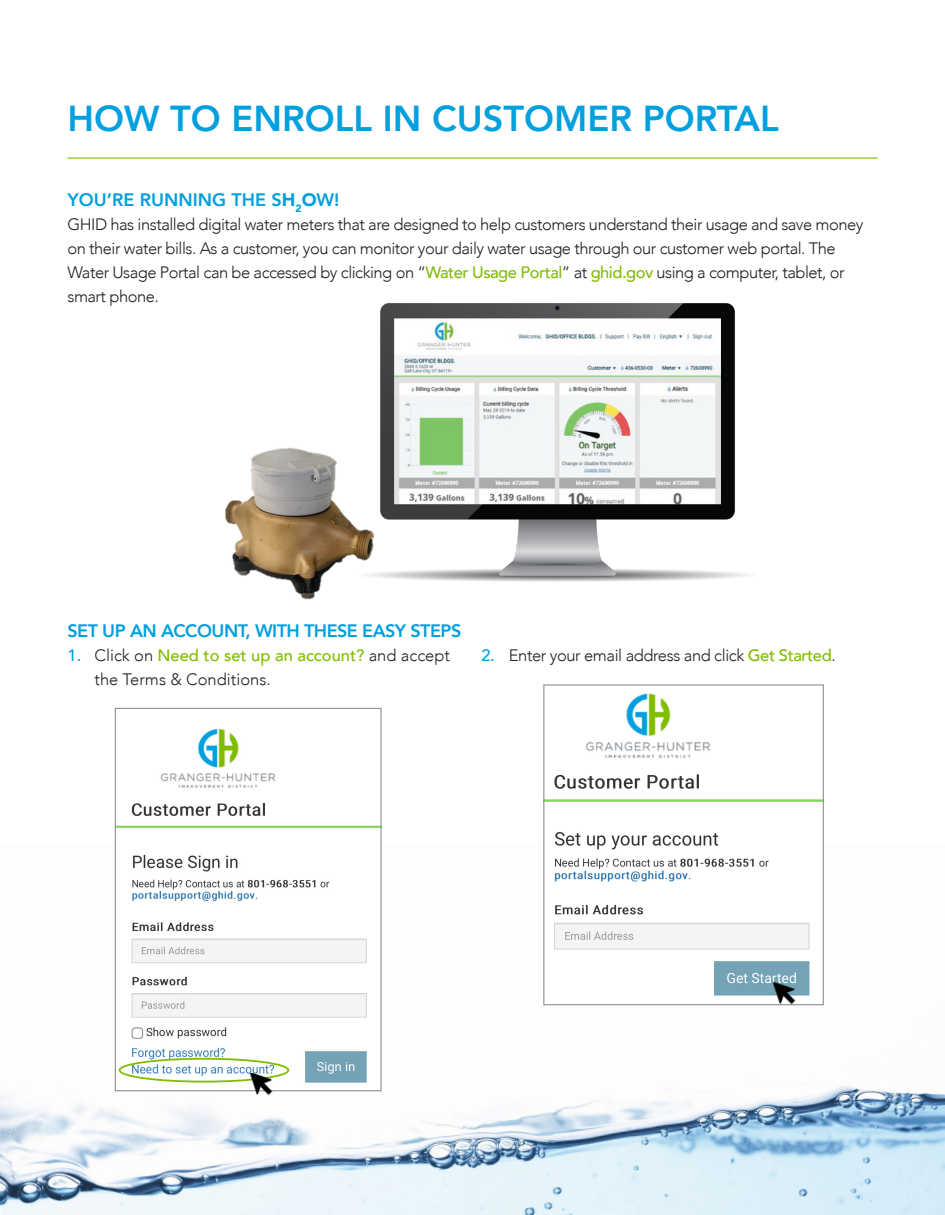
<style>
.page{position:relative;width:945px;height:1215px;background:#fff}
.page>*{position:absolute;margin:0;border:0;box-sizing:border-box;transform-origin:0 0}
.Header_1{font:800 36px "Avenir";color:#009fde}
.Header_2{font:800 18px "Avenir";letter-spacing:-.03em;color:#009fde}
.Header_2-2{font:800 18px "Avenir";color:#009fde}
.t1{font:300 16.5px/24px "Avenir";letter-spacing:-.03em;color:#231f20}
.t2{font:300 16.5px/24px "Avenir";color:#231f20}
.s1{font-weight:900}
.s2{font-weight:500;color:#80bd01}
.s3{font-weight:500;color:#009fde}
</style>
<div class="page">
<img style="left:0;top:845px;width:945px;height:370px">
<hr style="left:68px;top:158px;width:810px;height:1px;background:#80bd01">
<img style="left:117px;top:728px;width:262px;height:361px">
<div style="left:115px;top:708px;width:266px;height:383px;border:1px solid #7b848b"></div>
<img style="left:546px;top:693px;width:276px;height:310px">
<div style="left:544px;top:685px;width:280px;height:320px;border:1px solid #7b848b"></div>
<img style="left:764px;top:975px;width:39px;height:37px">
<img style="left:380px;top:303px;width:370px;height:279px">
<img style="left:225px;top:447px;width:155px;height:153px">
<img style="left:125px;top:1039px;width:160px;height:42px">
<div style="left:119px;top:1058px;width:170px;height:25px;border:2px solid #80bd01;border-radius:50%"></div>
<img style="left:242px;top:1074px;width:39px;height:28px">
<p class="Header_1" style="left:68px;top:90px;width:713px">HOW TO ENROLL IN CUSTOMER PORTAL</p>
<p class="Header_2-2" style="left:68px;top:186px;width:274px">YOU’RE RUNNING THE S<span class="s1">H</span><sub>2</sub><span class="s1">O</span>W!</p>
<p class="t1" style="left:68px;top:212px;width:797px">GHID has installed digital water meters that are designed to help customers understand their usage and save money on their water bills. As a customer, you can monitor your daily water usage through our customer web portal. The Water Usage Portal can be accessed by clicking on “<span class="s2">Water Usage Portal</span>” at <span class="s2">ghid.gov</span> using a computer, tablet, or smart phone.</p>
<p class="Header_2" style="left:68px;top:617px;width:395px">SET UP AN ACCOUNT, WITH THESE EASY STEPS</p>
<p class="t2" style="left:94px;top:643px;width:357px;text-indent:-27px"><span class="s3">1.</span> Click on <span class="s2">Need to set up an account?</span> and accept the Terms &amp; Conditions.</p>
<p class="t1" style="left:482px;top:643px;width:356px"><span class="s3">2.</span> Enter your email address and click <span class="s2">Get Started</span>.</p>
</div>
